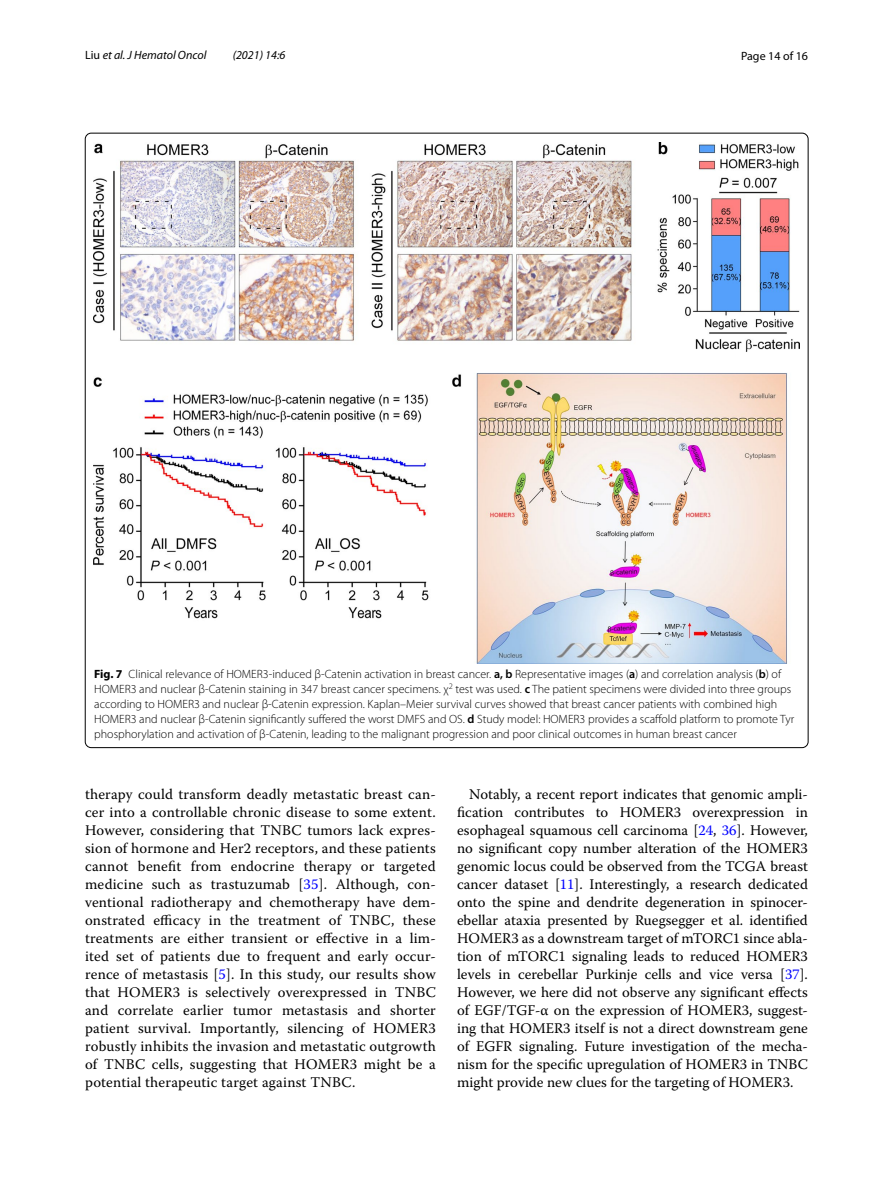
<style>
.page{position:relative;width:893px;height:1187px;background:#fff}
.page>*{position:absolute;margin:0;border:0;box-sizing:border-box;transform-origin:0 0}
.t1{font:14.7px/18px "Warnock Pro";letter-spacing:.01em;color:#000;text-align:justify}
.t2{font:300 12px/15px "Myriad Pro";color:#000}
.t3{font:italic 12px "Myriad Pro";color:#000}
.t4{font:12px "Myriad Pro";color:#000}
.s1{font-style:normal}
.s2{font-weight:700}
.s3{font-weight:600}
.s4{color:#00f}
</style>
<div class="page">
<img style="left:94px;top:142px;width:706px;height:521px">
<p class="t3" style="left:85px;top:48px;width:123px"><span class="s1">Liu</span> et al. J Hematol Oncol</p>
<p class="t3" style="left:233px;top:48px;width:54px">(2021) 14:6</p>
<p class="t4" style="left:741px;top:48px;width:68px">Page 14 of 16</p>
<p class="t2" style="left:94px;top:667px;width:701px"><span class="s2">Fig. 7</span> Clinical relevance of HOMER3-induced β-Catenin activation in breast cancer. <span class="s3">a, b</span> Representative images (<span class="s3">a</span>) and correlation analysis (<span class="s3">b</span>) of HOMER3 and nuclear β-Catenin staining in 347 breast cancer specimens. χ<sup>2</sup> test was used. <span class="s3">c</span> The patient specimens were divided into three groups according to HOMER3 and nuclear β-Catenin expression. Kaplan–Meier survival curves showed that breast cancer patients with combined high HOMER3 and nuclear β-Catenin significantly suffered the worst DMFS and OS. <span class="s3">d</span> Study model: HOMER3 provides a scaffold platform to promote Tyr phosphorylation and activation of β-Catenin, leading to the malignant progression and poor clinical outcomes in human breast cancer</p>
<p class="t1" style="left:85px;top:785px;width:352px">therapy could transform deadly metastatic breast can&shy;cer into a controllable chronic disease to some extent.<br>However, considering that TNBC tumors lack expres&shy;sion of hormone and Her2 receptors, and these patients cannot benefit from endocrine therapy or targeted medicine such as trastuzumab [<span class="s4">35</span>]. Although, con&shy;ventional radiotherapy and chemotherapy have dem&shy;onstrated efficacy in the treatment of TNBC, these treatments are either transient or effective in a lim&shy;ited set of patients due to frequent and early occur&shy;rence of metastasis [<span class="s4">5</span>]. In this study, our results show that HOMER3 is selectively overexpressed in TNBC and correlate earlier tumor metastasis and shorter patient survival. Importantly, silencing of HOMER3 robustly inhibits the invasion and metastatic outgrowth of TNBC cells, suggesting that HOMER3 might be a potential therapeutic target against TNBC.</p>
<p class="t1" style="left:457px;top:785px;width:352px;text-indent:12px">Notably, a recent report indicates that genomic ampli&shy;fication contributes to HOMER3 overexpression in esophageal squamous cell carcinoma [<span class="s4">24</span>, <span class="s4">36</span>]. However, no significant copy number alteration of the HOMER3 genomic locus could be observed from the TCGA breast cancer dataset [<span class="s4">11</span>]. Interestingly, a research dedicated onto the spine and dendrite degeneration in spinocer&shy;ebellar ataxia presented by Ruegsegger et al. identified HOMER3 as a downstream target of mTORC1 since abla&shy;tion of mTORC1 signaling leads to reduced HOMER3 levels in cerebellar Purkinje cells and vice versa [<span class="s4">37</span>].<br>However, we here did not observe any significant effects of EGF/TGF-α on the expression of HOMER3, suggest&shy;ing that HOMER3 itself is not a direct downstream gene of EGFR signaling. Future investigation of the mecha&shy;nism for the specific upregulation of HOMER3 in TNBC might provide new clues for the targeting of HOMER3.</p>
</div>
